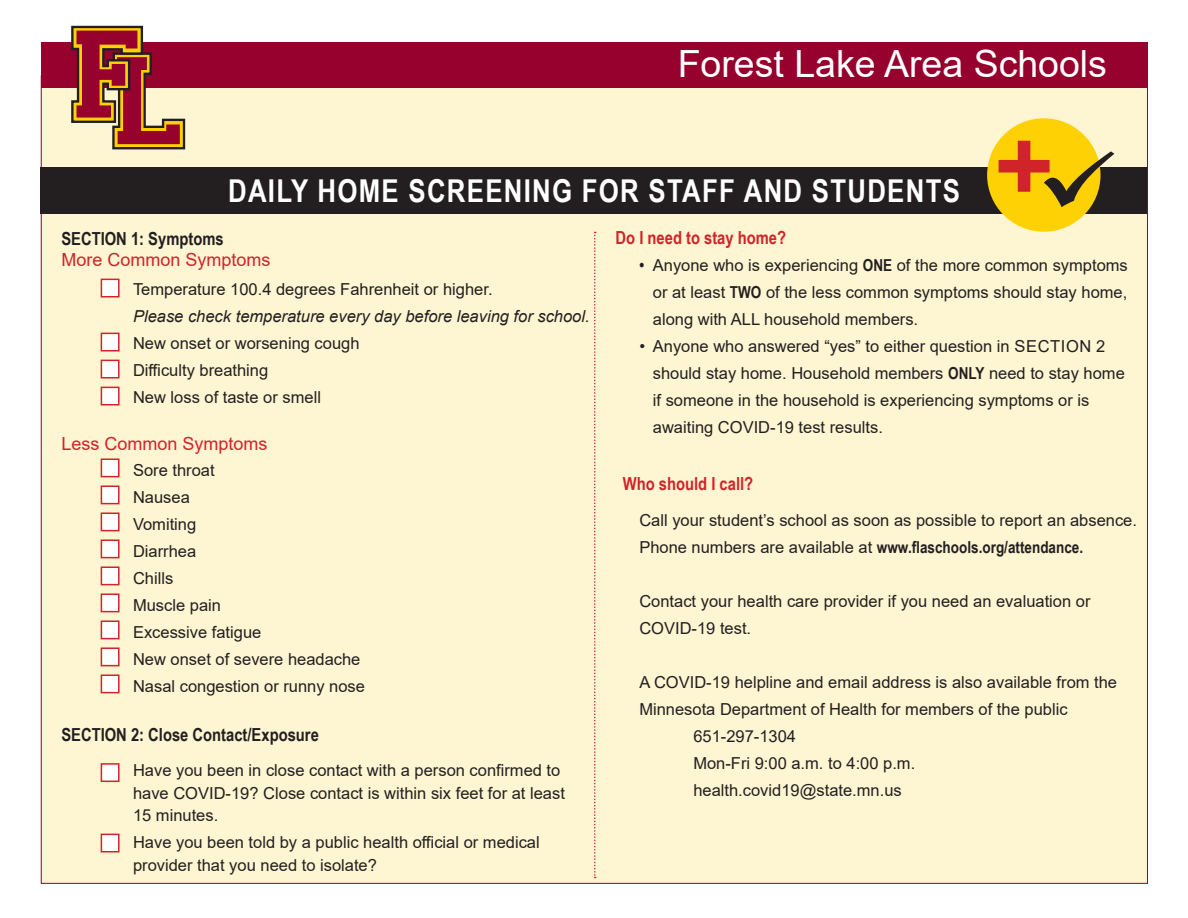
<style>
.page{position:relative;width:1188px;height:918px;background:#fff}
.page>*{position:absolute;margin:0;border:0;box-sizing:border-box;transform-origin:0 0}
.t1{font:37.5px "Arial";color:#fff}
.t2{font:700 31.5px "Arial Narrow";letter-spacing:.04em;color:#fff}
.t3{font:700 18px "Arial Narrow";color:#231f20}
.t4{font:18px "Arial";color:#d1232a}
.t5{font:700 18px "Arial Narrow";color:#d1232a}
.t6{font:16.5px/27px "Arial";color:#231f20}
.t7{font:italic 16.5px "Arial";color:#231f20}
.s1{font-family:"Arial Narrow";font-weight:700}
</style>
<div class="page">
<div style="left:41px;top:76px;width:1107px;height:807px;background:#fef5d2"></div>
<div style="left:41px;top:42px;width:1107px;height:46px;background:#96012d"></div>
<div style="left:101px;top:279px;width:19px;height:19px;background:#fff;border:2px solid #d1232a"></div>
<div style="left:101px;top:333px;width:19px;height:19px;background:#fff;border:2px solid #d1232a"></div>
<div style="left:101px;top:360px;width:19px;height:19px;background:#fff;border:2px solid #d1232a"></div>
<div style="left:101px;top:387px;width:19px;height:19px;background:#fff;border:2px solid #d1232a"></div>
<div style="left:101px;top:458px;width:19px;height:19px;background:#fff;border:2px solid #d1232a"></div>
<div style="left:101px;top:485px;width:19px;height:19px;background:#fff;border:2px solid #d1232a"></div>
<div style="left:101px;top:512px;width:19px;height:19px;background:#fff;border:2px solid #d1232a"></div>
<div style="left:101px;top:539px;width:19px;height:19px;background:#fff;border:2px solid #d1232a"></div>
<div style="left:101px;top:566px;width:19px;height:19px;background:#fff;border:2px solid #d1232a"></div>
<div style="left:101px;top:593px;width:19px;height:19px;background:#fff;border:2px solid #d1232a"></div>
<div style="left:101px;top:620px;width:19px;height:19px;background:#fff;border:2px solid #d1232a"></div>
<div style="left:101px;top:647px;width:19px;height:19px;background:#fff;border:2px solid #d1232a"></div>
<div style="left:101px;top:674px;width:19px;height:19px;background:#fff;border:2px solid #d1232a"></div>
<div style="left:101px;top:763px;width:19px;height:19px;background:#fff;border:2px solid #d1232a"></div>
<svg style="left:594px;top:232px;width:2px;height:646px"></svg>
<svg style="left:71px;top:25px;width:115px;height:125px"></svg>
<div style="left:40px;top:168px;width:1108px;height:46px;background:#231f20"></div>
<div style="left:101px;top:834px;width:19px;height:19px;background:#fff;border:2px solid #d1232a"></div>
<div style="left:987px;top:118px;width:114px;height:114px;background:#fed105;border-radius:50%"></div>
<svg style="left:1044px;top:151px;width:70px;height:56px"></svg>
<div style="left:1018px;top:141px;width:12px;height:51px;background:#d1232a"></div>
<div style="left:999px;top:160px;width:51px;height:13px;background:#d1232a"></div>
<p class="t1" style="left:678px;top:38px;width:431px">Forest Lake Area Schools</p>
<p class="t2" style="left:228px;top:167px;width:733px">DAILY HOME SCREENING FOR STAFF AND STUDENTS</p>
<p class="t3" style="left:61px;top:225px;width:164px">SECTION 1: Symptoms</p>
<p class="t4" style="left:61px;top:248px;width:211px">More Common Symptoms</p>
<p class="t6" style="left:133px;top:275px;width:361px">Temperature 100.4 degrees Fahrenheit or higher.</p>
<p class="t7" style="left:133px;top:305px;width:458px">Please check temperature every day before leaving for school.</p>
<p class="t6" style="left:133px;top:329px;width:228px">New onset or worsening cough</p>
<p class="t6" style="left:133px;top:356px;width:137px">Difficulty breathing</p>
<p class="t6" style="left:133px;top:383px;width:189px">New loss of taste or smell</p>
<p class="t4" style="left:61px;top:431px;width:208px">Less Common Symptoms</p>
<p class="t6" style="left:133px;top:457px;width:83px">Sore throat</p>
<p class="t6" style="left:133px;top:484px;width:58px">Nausea</p>
<p class="t6" style="left:133px;top:511px;width:65px">Vomiting</p>
<p class="t6" style="left:133px;top:538px;width:65px">Diarrhea</p>
<p class="t6" style="left:133px;top:565px;width:42px">Chills</p>
<p class="t6" style="left:133px;top:592px;width:90px">Muscle pain</p>
<p class="t6" style="left:133px;top:619px;width:130px">Excessive fatigue</p>
<p class="t6" style="left:133px;top:646px;width:229px">New onset of severe headache</p>
<p class="t6" style="left:133px;top:673px;width:234px">Nasal congestion or runny nose</p>
<p class="t3" style="left:61px;top:721px;width:259px">SECTION 2: Close Contact/Exposure</p>
<p class="t6" style="left:133px;top:759px;width:433px;line-height:22.5px">Have you been in close contact with a person confirmed to have COVID-19? Close contact is within six feet for at least<br>15 minutes.</p>
<p class="t6" style="left:133px;top:831px;width:408px;line-height:22.5px">Have you been told by a public health official or medical provider that you need to isolate?</p>
<p class="t5" style="left:616px;top:224px;width:172px">Do I need to stay home?</p>
<p class="t6" style="left:653px;top:251px;width:477px;text-align:justify;text-indent:-13px"><span class="s1">•</span> Anyone who is experiencing <span class="s1">ONE</span> of the more common symptoms or at least <span class="s1">TWO</span> of the less common symptoms should stay home, along with ALL household members.</p>
<p class="t6" style="left:653px;top:332px;width:473px;text-indent:-13px">• Anyone who answered “yes” to either question in SECTION 2 should stay home. Household members <span class="s1">ONLY</span> need to stay home if someone in the household is experiencing symptoms or is awaiting COVID-19 test results.</p>
<p class="t5" style="left:623px;top:470px;width:132px">Who should I call?</p>
<p class="t6" style="left:639px;top:506px;width:499px">Call your student’s school as soon as possible to report an absence.<br>Phone numbers are available at <span class="s1">www.flaschools.org/attendance.</span></p>
<p class="t6" style="left:639px;top:587px;width:453px">Contact your health care provider if you need an evaluation or<br>COVID-19 test.</p>
<p class="t6" style="left:639px;top:668px;width:479px">A COVID-19 helpline and email address is also available from the<br>Minnesota Department of Health for members of the public</p>
<p class="t6" style="left:693px;top:722px;width:104px">651-297-1304</p>
<p class="t6" style="left:693px;top:749px;width:223px">Mon-Fri 9:00 a.m. to 4:00 p.m.</p>
<p class="t6" style="left:693px;top:776px;width:210px">health.covid19@state.mn.us</p>
</div>
